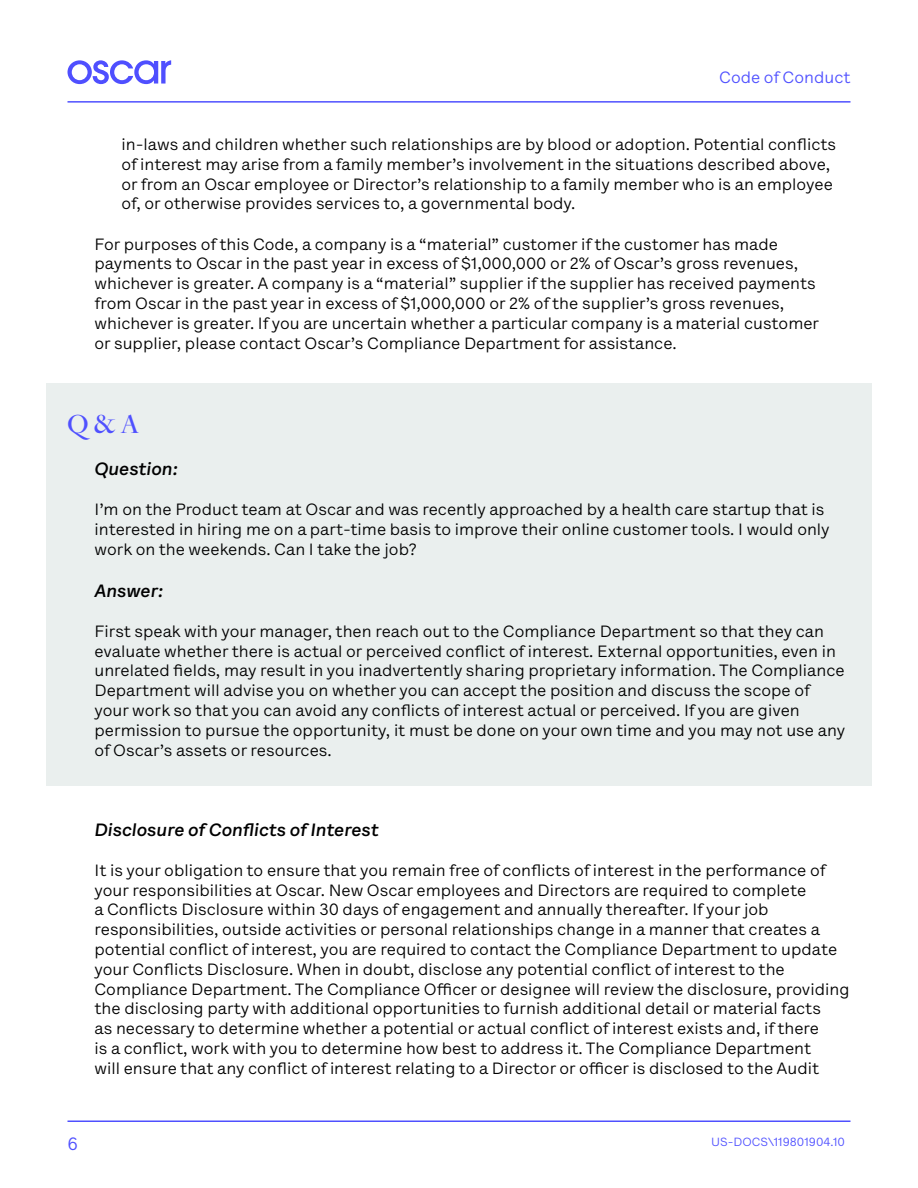
<style>
.page{position:relative;width:918px;height:1188px;background:#fff}
.page>*{position:absolute;margin:0;border:0;box-sizing:border-box;transform-origin:0 0}
.t1{font:27px "Heldane Display";color:#4f50ff}
.t2{font:italic 500 18px "Lettera Text LL";color:#000}
.t3{font:18px "Lettera Text LL";color:#4f50ff}
.t4{font:16.5px/19.8px "Lettera Text LL";color:#000}
.t5{font:16.5px "Lettera Text LL";color:#4f50ff}
.t6{font:12px "Lettera Text LL";color:#4f50ff}
</style>
<div class="page">
<svg style="left:68px;top:60px;width:103px;height:24px"></svg>
<hr style="left:68px;top:101px;width:782px;height:2px;background:#4f50ff">
<hr style="left:68px;top:1120px;width:782px;height:2px;background:#4f50ff">
<div style="left:46px;top:383px;width:826px;height:403px;background:#eaefee"></div>
<p class="t5" style="left:719px;top:67px;width:133px">Code of Conduct</p>
<p class="t4" style="left:122px;top:134px;width:716px">in-laws and children whether such relationships are by blood or adoption. Potential conflicts of interest may arise from a family member’s involvement in the situations described above, or from an Oscar employee or Director’s relationship to a family member who is an employee of, or otherwise provides services to, a governmental body.</p>
<p class="t4" style="left:95px;top:234px;width:726px">For purposes of this Code, a company is a “material” customer if the customer has made payments to Oscar in the past year in excess of $1,000,000 or 2% of Oscar’s gross revenues, whichever is greater. A company is a “material” supplier if the supplier has received payments from Oscar in the past year in excess of $1,000,000 or 2% of the supplier’s gross revenues, whichever is greater. If you are uncertain whether a particular company is a material customer or supplier, please contact Oscar’s Compliance Department for assistance.</p>
<h1 class="t1" style="left:68px;top:408px;width:73px">Q &amp; A</h1>
<p class="t2" style="left:94px;top:457px;width:85px">Question:</p>
<p class="t4" style="left:94px;top:500px;width:737px">I’m on the Product team at Oscar and was recently approached by a health care startup that is interested in hiring me on a part-time basis to improve their online customer tools. I would only work on the weekends. Can I take the job?</p>
<p class="t2" style="left:94px;top:579px;width:70px">Answer:</p>
<p class="t4" style="left:94px;top:621px;width:752px">First speak with your manager, then reach out to the Compliance Department so that they can evaluate whether there is actual or perceived conflict of interest. External opportunities, even in unrelated fields, may result in you inadvertently sharing proprietary information. The Compliance Department will advise you on whether you can accept the position and discuss the scope of your work so that you can avoid any conflicts of interest actual or perceived. If you are given permission to pursue the opportunity, it must be done on your own time and you may not use any of Oscar’s assets or resources.</p>
<p class="t2" style="left:94px;top:818px;width:286px">Disclosure of Conflicts of Interest</p>
<p class="t4" style="left:94px;top:860px;width:756px">It is your obligation to ensure that you remain free of conflicts of interest in the performance of your responsibilities at Oscar. New Oscar employees and Directors are required to complete<br>a Conflicts Disclosure within 30 days of engagement and annually thereafter. If your job responsibilities, outside activities or personal relationships change in a manner that creates a potential conflict of interest, you are required to contact the Compliance Department to update your Conflicts Disclosure. When in doubt, disclose any potential conflict of interest to the Compliance Department. The Compliance Officer or designee will review the disclosure, providing the disclosing party with additional opportunities to furnish additional detail or material facts<br>as necessary to determine whether a potential or actual conflict of interest exists and, if there<br>is a conflict, work with you to determine how best to address it. The Compliance Department<br>will ensure that any conflict of interest relating to a Director or officer is disclosed to the Audit</p>
<p class="t3" style="left:68px;top:1133px;width:12px">6</p>
<p class="t6" style="left:711px;top:1134px;width:135px">US-DOCS\119801904.10</p>
</div>
